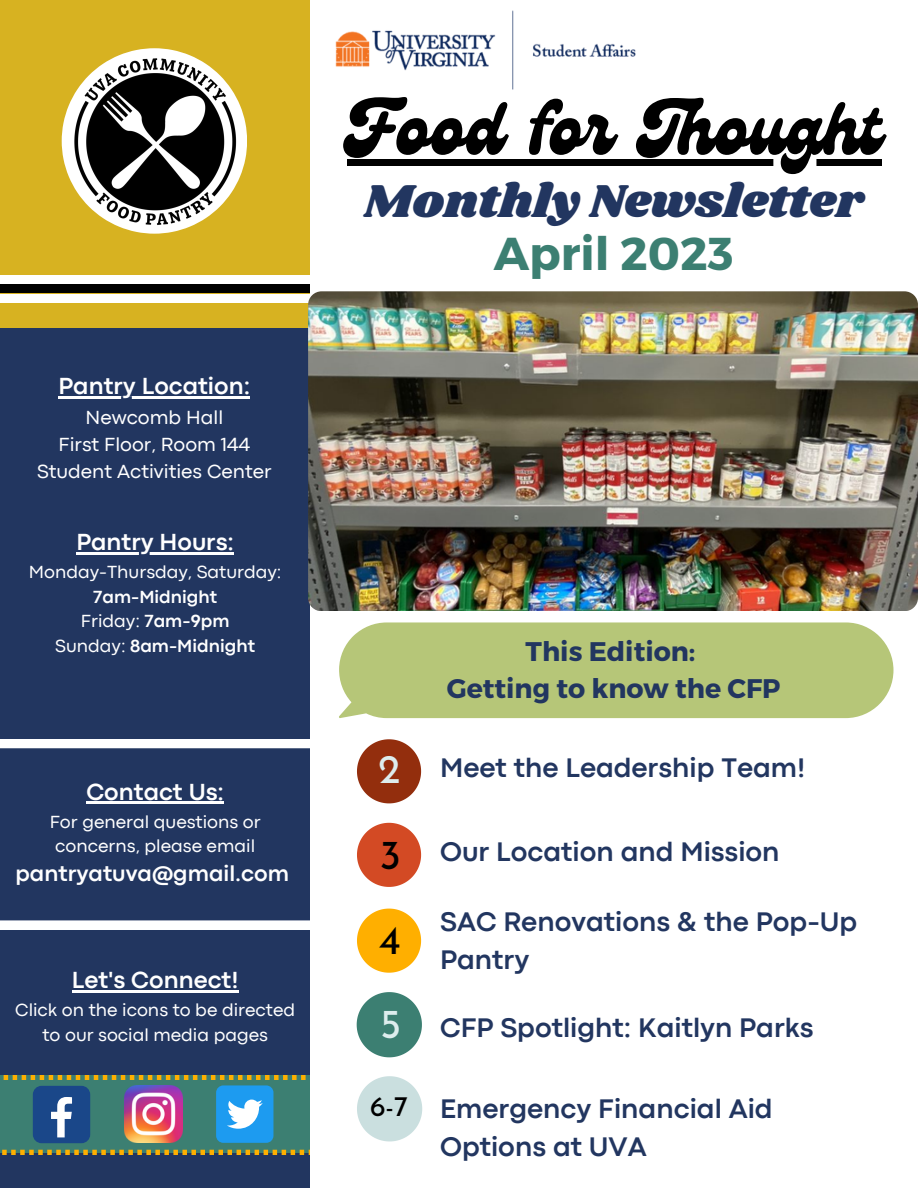
<style>
.page{position:relative;width:918px;height:1188px;background:#d7b221}
.page>*{position:absolute;margin:0;border:0;box-sizing:border-box;transform-origin:0 0}
.t1{font:73.5px "Genty";color:#000}
.t2{font:47.85px "Shrikhand";color:#223660}
.t3{font:700 46.05px "Montserrat";color:#3c7f72}
.t4{font:41.25px "Josefin Sans";color:#ddeded}
.t5{font:41.25px/84.9px "Josefin Sans";color:#000}
.t6{font:28.5px "Josefin Sans";color:#000}
.t7{font:700 28.05px/38.2px "Codec Pro";color:#223660}
.t8{font:700 26.85px/37.2px "Montserrat";color:#223660;text-align:center}
.t9{font:700 24.3px "Codec Pro";color:#fff}
.t10{font:700 22.8px "Codec Pro";color:#fff}
.t11{font:19.8px/27px "Codec Pro";color:#fff;text-align:center}
.t12{font:18.3px/24.8px "Codec Pro";color:#fff;text-align:center}
.t13{font:700 18.3px/24.8px "Codec Pro";color:#fff;text-align:center}
.s1{font-weight:400}
</style>
<div class="page">
<div style="left:0;top:328px;width:316px;height:860px;background:#223660"></div>
<div style="left:0;top:285px;width:337px;height:8px;background:#000"></div>
<svg style="left:0;top:739px;width:310px;height:190px"></svg>
<div style="left:310px;top:0;width:608px;height:1188px;background:#fff"></div>
<img style="left:63px;top:49px;width:183px;height:184px">
<div style="left:0;top:275px;width:325px;height:9px;background:#fff"></div>
<div style="left:0;top:294px;width:326px;height:8px;background:#fff"></div>
<svg style="left:0;top:1075px;width:310px;height:79px;background:#5c8286"></svg>
<div style="left:339px;top:622px;width:554px;height:96px;background:#b6c678"></div>
<img style="left:308px;top:291px;width:610px;height:320px;border-radius:13px">
<svg style="left:357px;top:739px;width:64px;height:64px"></svg>
<svg style="left:357px;top:823px;width:64px;height:64px"></svg>
<svg style="left:357px;top:909px;width:64px;height:64px"></svg>
<svg style="left:357px;top:992px;width:65px;height:65px"></svg>
<svg style="left:357px;top:1076px;width:65px;height:65px"></svg>
<img style="left:335px;top:10px;width:301px;height:80px">
<hr style="left:76px;top:552px;width:158px;height:2px;background:#fff">
<hr style="left:59px;top:397px;width:191px;height:2px;background:#fff">
<hr style="left:86px;top:802px;width:138px;height:2px;background:#fff">
<hr style="left:72px;top:991px;width:167px;height:2px;background:#fff">
<div style="left:347px;top:159px;width:534px;height:7px;background:#000"></div>
<p class="t9" style="left:59px;top:378px;width:193px">Pantry Location:</p>
<p class="t11" style="left:37px;top:405px;width:236px">Newcomb Hall<br>First Floor, Room 144<br>Student Activities Center</p>
<p class="t9" style="left:76px;top:533px;width:159px">Pantry Hours:</p>
<p class="t12" style="left:29px;top:561px;width:254px">Monday-Thursday, Saturday:</p>
<p class="t13" style="left:55px;top:586px;width:201px">7am-Midnight<br><span class="s1">Friday:</span> 7am-9pm<br><span class="s1">Sunday:</span> 8am-Midnight</p>
<p class="t9" style="left:86px;top:783px;width:139px">Contact Us:</p>
<p class="t12" style="left:50px;top:811px;width:213px">For general questions or concerns, please email</p>
<p class="t10" style="left:15px;top:865px;width:275px">pantryatuva@gmail.com</p>
<p class="t9" style="left:72px;top:972px;width:168px">Let's Connect!</p>
<p class="t12" style="left:15px;top:999px;width:282px">Click on the icons to be directed to our social media pages</p>
<h1 class="t1" style="left:347px;top:87px;width:536px">Food for Thought</h1>
<h2 class="t2" style="left:363px;top:168px;width:502px">Monthly Newsletter</h2>
<h3 class="t3" style="left:494px;top:224px;width:241px">April 2023</h3>
<h3 class="t4" style="left:378px;top:752px;width:24px">2</h3>
<h3 class="t5" style="left:379px;top:816px;width:24px">3<br>4</h3>
<h3 class="t4" style="left:380px;top:1007px;width:23px">5</h3>
<p class="t6" style="left:370px;top:1095px;width:40px">6-7</p>
<p class="t8" style="left:447px;top:631px;width:335px">This Edition:<br>Getting to know the CFP</p>
<p class="t7" style="left:440px;top:751px;width:367px">Meet the Leadership Team!</p>
<p class="t7" style="left:440px;top:834px;width:341px">Our Location and Mission</p>
<p class="t7" style="left:440px;top:904px;width:419px">SAC Renovations &amp; the Pop-Up<br>Pantry</p>
<p class="t7" style="left:440px;top:1010px;width:375px">CFP Spotlight: Kaitlyn Parks</p>
<p class="t7" style="left:440px;top:1092px;width:334px">Emergency Financial Aid<br>Options at UVA</p>
</div>
